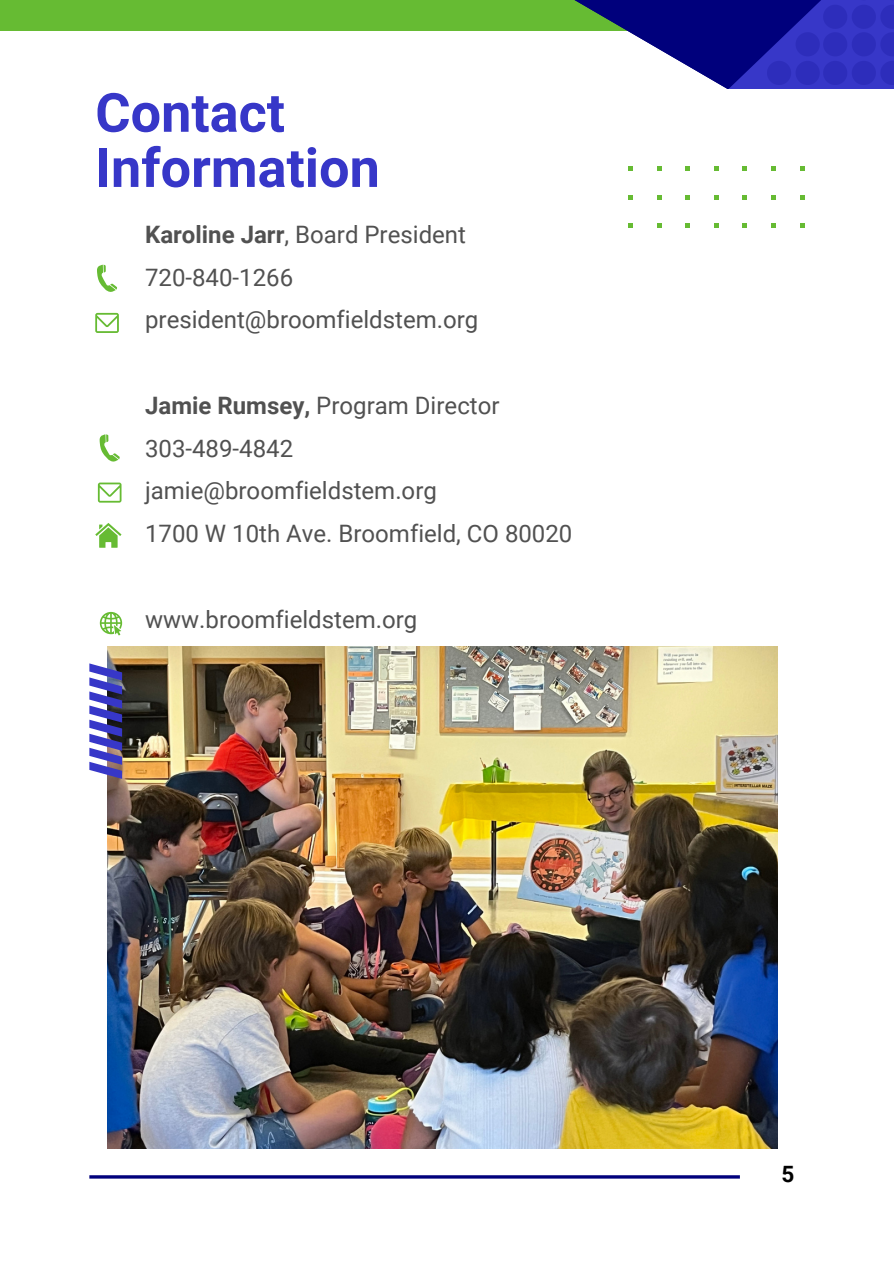
<style>
.page{position:relative;width:894px;height:1264px;background:#fff}
.page>*{position:absolute;margin:0;border:0;box-sizing:border-box;transform-origin:0 0}
.t1{font:700 54px "Roboto";color:#3737c8}
.t2{font:24px "Roboto";color:#515151}
.t3{font:700 22.5px "Roboto";color:#000}
.s1{font-weight:700}
</style>
<div class="page">
<svg style="left:99px;top:434px;width:21px;height:28px"></svg>
<svg style="left:98px;top:482px;width:23px;height:20px"></svg>
<svg style="left:95px;top:523px;width:26px;height:24px"></svg>
<svg style="left:100px;top:612px;width:22px;height:23px"></svg>
<svg style="left:628px;top:167px;width:4px;height:4px"></svg>
<svg style="left:628px;top:195px;width:4px;height:4px"></svg>
<svg style="left:628px;top:223px;width:4px;height:4px"></svg>
<svg style="left:657px;top:167px;width:4px;height:4px"></svg>
<svg style="left:657px;top:195px;width:4px;height:4px"></svg>
<svg style="left:657px;top:223px;width:4px;height:4px"></svg>
<svg style="left:685px;top:167px;width:4px;height:4px"></svg>
<svg style="left:685px;top:195px;width:4px;height:4px"></svg>
<svg style="left:685px;top:223px;width:4px;height:4px"></svg>
<svg style="left:714px;top:167px;width:4px;height:4px"></svg>
<svg style="left:714px;top:195px;width:4px;height:4px"></svg>
<svg style="left:714px;top:223px;width:4px;height:4px"></svg>
<svg style="left:742px;top:167px;width:4px;height:4px"></svg>
<svg style="left:742px;top:195px;width:4px;height:4px"></svg>
<svg style="left:742px;top:223px;width:4px;height:4px"></svg>
<svg style="left:771px;top:167px;width:4px;height:4px"></svg>
<svg style="left:771px;top:195px;width:4px;height:4px"></svg>
<svg style="left:771px;top:223px;width:4px;height:4px"></svg>
<svg style="left:800px;top:167px;width:3px;height:4px"></svg>
<svg style="left:800px;top:195px;width:3px;height:4px"></svg>
<svg style="left:800px;top:223px;width:3px;height:4px"></svg>
<div style="left:0;top:0;width:700px;height:31px;background:#6b3"></div>
<hr style="left:89px;top:1175px;width:650px;height:3px;background:#00007c">
<svg style="left:574px;top:0;width:154px;height:89px"></svg>
<svg style="left:728px;top:0;width:165px;height:89px;background:#111194"></svg>
<svg style="left:767px;top:0;width:126px;height:84px;background:#2a2ab7"></svg>
<img style="left:107px;top:646px;width:669px;height:502px">
<svg style="left:89px;top:663px;width:33px;height:116px"></svg>
<svg style="left:97px;top:264px;width:20px;height:28px"></svg>
<svg style="left:95px;top:313px;width:24px;height:20px"></svg>
<p class="t1" style="left:95px;top:82px;width:191px">Contact</p>
<p class="t1" style="left:95px;top:137px;width:286px">Information</p>
<p class="t2" style="left:145px;top:220px;width:322px"><span class="s1">Karoline Jarr</span>, Board President</p>
<p class="t2" style="left:145px;top:263px;width:149px">720-840-1266</p>
<p class="t2" style="left:145px;top:306px;width:335px">president@broomfieldstem.org</p>
<p class="t2" style="left:145px;top:391px;width:356px"><span class="s1">Jamie Rumsey,</span> Program Director</p>
<p class="t2" style="left:145px;top:434px;width:149px">303-489-4842</p>
<p class="t2" style="left:145px;top:477px;width:293px">jamie@broomfieldstem.org</p>
<p class="t2" style="left:145px;top:520px;width:428px">1700 W 10th Ave. Broomfield, CO 80020</p>
<p class="t2" style="left:145px;top:605px;width:274px">www.broomfieldstem.org</p>
<p class="t3" style="left:781px;top:1161px;width:14px">5</p>
</div>
